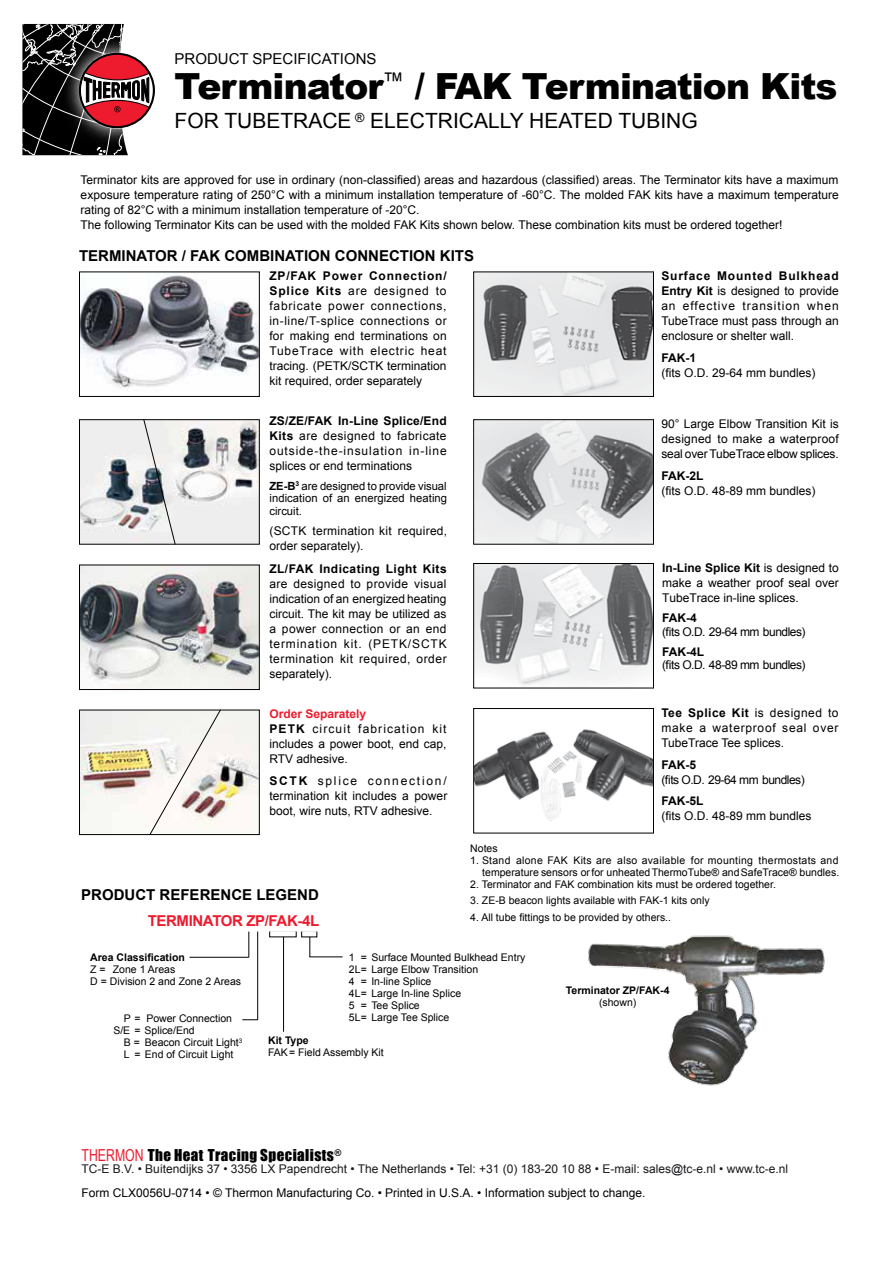
<style>
.page{position:relative;width:893px;height:1263px;background:#fff}
.page>*{position:absolute;margin:0;border:0;box-sizing:border-box;transform-origin:0 0}
.t1{font:900 36px "Arial";letter-spacing:-.025em;color:#000}
.t2{font:21px "Arial";color:#000}
.t3{font:700 15px "Arial";color:#000}
.t4{font:15px "Impact";letter-spacing:.03em;color:#000}
.t5{font:15px "Arial";color:#000}
.t6{font:700 15px "Arial";letter-spacing:-.025em;color:#ed1b2e}
.t7{font:12px/15px "Arial";color:#000;text-align:justify}
.t8{font:12px "Arial";color:#19171b}
.t9{font:12px "Arial";letter-spacing:-.04em;color:#000}
.t10{font:700 12px "Arial";letter-spacing:.035em;color:#000}
.t11{font:12px/15px "Arial";letter-spacing:.02em;color:#000}
.t12{font:11.25px/12.8px "Arial";letter-spacing:.005em;color:#000;text-align:justify}
.t13{font:10.5px/12px "Arial";color:#000}
.t14{font:700 10.5px "Arial";color:#000}
.s1{font-weight:700}
.s2{font-weight:700;color:#ed1b2e}
.s3{font-family:"Arial Narrow";font-size:16.5px;color:#ed1b2e}
</style>
<div class="page">
<svg style="left:22px;top:24px;width:133px;height:131px"></svg>
<div style="left:79px;top:53px;width:76px;height:75px;border:2px solid #000;border-radius:50%"></div>
<img style="left:588px;top:935px;width:237px;height:151px">
<img style="left:475px;top:274px;width:177px;height:121px">
<div style="left:473px;top:272px;width:181px;height:125px;border:1px solid #000"></div>
<img style="left:81px;top:274px;width:177px;height:114px">
<div style="left:79px;top:272px;width:181px;height:125px;border:1px solid #000"></div>
<img style="left:475px;top:421px;width:177px;height:122px">
<div style="left:473px;top:419px;width:181px;height:126px;border:1px solid #000"></div>
<img style="left:81px;top:421px;width:177px;height:122px">
<div style="left:79px;top:419px;width:181px;height:126px;border:1px solid #000"></div>
<img style="left:475px;top:565px;width:177px;height:120px">
<div style="left:473px;top:563px;width:181px;height:125px;border:1px solid #000"></div>
<img style="left:81px;top:567px;width:177px;height:121px">
<div style="left:79px;top:565px;width:181px;height:125px;border:1px solid #000"></div>
<img style="left:475px;top:729px;width:177px;height:92px">
<div style="left:473px;top:708px;width:181px;height:125px;border:1px solid #000"></div>
<img style="left:81px;top:712px;width:177px;height:121px">
<div style="left:79px;top:710px;width:181px;height:125px;border:1px solid #000"></div>
<svg style="left:149px;top:709px;width:72px;height:126px"></svg>
<svg style="left:283px;top:937px;width:1px;height:95px"></svg>
<svg style="left:269px;top:930px;width:28px;height:7px"></svg>
<svg style="left:189px;top:931px;width:69px;height:90px"></svg>
<svg style="left:309px;top:931px;width:34px;height:27px"></svg>
<svg style="left:301px;top:930px;width:16px;height:7px"></svg>
<hr style="left:233px;top:928px;width:95px;height:3px;background:#fff">
<svg style="left:143px;top:419px;width:33px;height:126px"></svg>
<p class="t5" style="left:175px;top:50px;width:203px">PRODUCT SPECIFICATIONS</p>
<h1 class="t1" style="left:175px;top:59px;width:664px">Terminator<sup>™</sup> / FAK Termination Kits</h1>
<h2 class="t2" style="left:175px;top:109px;width:525px">FOR TUBETRACE <sup>®</sup> ELECTRICALLY HEATED TUBING</h2>
<p class="t7" style="left:81px;top:172px;width:760px;text-align:left">Terminator kits are approved for use in ordinary (non-classified) areas and hazardous (classified) areas. The Terminator kits have a maximum exposure temperature rating of 250°C with a minimum installation temperature of -60°C. The molded FAK kits have a maximum temperature rating of 82°C with a minimum installation temperature of -20°C.<br>The following Terminator Kits can be used with the molded FAK Kits shown below. These combination kits must be ordered together!</p>
<p class="t3" style="left:79px;top:248px;width:396px">TERMINATOR / FAK COMBINATION CONNECTION KITS</p>
<p class="t7" style="left:269px;top:269px;width:179px"><span class="s1">ZP/FAK Power Connection/ Splice Kits</span> are designed to fabricate power connections, in-line/T-splice connections or for making end terminations on TubeTrace with electric heat tracing. (PETK/SCTK termination kit required, order separately</p>
<p class="t7" style="left:269px;top:413px;width:179px"><span class="s1">ZS/ZE/FAK In-Line Splice/End Kits</span> are designed to fabricate outside-the-insulation in-line splices or end terminations</p>
<p class="t12" style="left:269px;top:479px;width:179px"><span class="s1">ZE-B</span><sup>3</sup> are designed to provide visual indication of an energized heating circuit.</p>
<p class="t11" style="left:269px;top:523px;width:179px">(SCTK termination kit required, order separately).</p>
<p class="t10" style="left:269px;top:562px;width:179px">ZL/FAK Indicating Light Kits</p>
<p class="t7" style="left:269px;top:577px;width:179px">are designed to provide visual indication of an energized heating circuit. The kit may be utilized as a power connection or an end termination kit. (PETK/SCTK termination kit required, order separately).</p>
<p class="t7" style="left:269px;top:707px;width:179px;text-align:left"><span class="s2">Order Separately<br></span><span class="s1">PETK</span> circuit fabrication kit includes a power boot, end cap,<br>RTV adhesive.</p>
<p class="t7" style="left:269px;top:773px;width:179px"><span class="s1">SCTK</span> splice connection/ termination kit includes a power boot, wire nuts, RTV adhesive.</p>
<p class="t7" style="left:661px;top:269px;width:179px"><span class="s1">Surface Mounted Bulkhead Entry Kit</span> is designed to provide an effective transition when TubeTrace must pass through an enclosure or shelter wall.</p>
<p class="t10" style="left:661px;top:351px;width:36px">FAK-1</p>
<p class="t7" style="left:661px;top:365px;width:156px">(fits O.D. 29-64 mm bundles)</p>
<p class="t7" style="left:661px;top:416px;width:179px">90° Large Elbow Transition Kit is designed to make a waterproof seal over TubeTrace elbow splices.</p>
<p class="t10" style="left:661px;top:469px;width:44px">FAK-2L</p>
<p class="t7" style="left:661px;top:483px;width:156px">(fits O.D. 48-89 mm bundles)</p>
<p class="t7" style="left:662px;top:560px;width:178px"><span class="s1">In-Line Splice Kit</span> is designed to make a weather proof seal over TubeTrace in-line splices.</p>
<p class="t10" style="left:662px;top:611px;width:36px">FAK-4</p>
<p class="t9" style="left:662px;top:625px;width:145px">(fits O.D. 29-64 mm bundles)</p>
<p class="t10" style="left:662px;top:645px;width:44px">FAK-4L</p>
<p class="t9" style="left:662px;top:658px;width:145px">(fits O.D. 48-89 mm bundles)</p>
<p class="t7" style="left:661px;top:705px;width:179px"><span class="s1">Tee Splice Kit</span> is designed to make a waterproof seal over TubeTrace Tee splices.</p>
<p class="t10" style="left:661px;top:758px;width:36px">FAK-5</p>
<p class="t9" style="left:661px;top:773px;width:145px">(fits O.D. 29-64 mm bundles)</p>
<p class="t10" style="left:661px;top:794px;width:44px">FAK-5L</p>
<p class="t7" style="left:661px;top:809px;width:152px">(fits O.D. 48-89 mm bundles</p>
<p class="t3" style="left:81px;top:886px;width:239px">PRODUCT REFERENCE LEGEND</p>
<p class="t6" style="left:148px;top:912px;width:173px">TERMINATOR ZP/FAK-4L</p>
<p class="t13" style="left:470px;top:842px;width:29px">Notes</p>
<p class="t13" style="left:470px;top:854px;width:370px;text-align:right">1. Stand alone FAK Kits are also available for mounting thermostats and temperature sensors orfor unheatedThermoTube® andSafeTrace® bundles.</p>
<p class="t13" style="left:470px;top:878px;width:307px">2. Terminator and FAK combination kits must be ordered together.</p>
<p class="t13" style="left:470px;top:895px;width:241px">3. ZE-B beacon lights available with FAK-1 kits only</p>
<p class="t13" style="left:470px;top:911px;width:202px">4. All tube fittings to be provided by others..</p>
<p class="t14" style="left:90px;top:951px;width:96px">Area Classification</p>
<p class="t13" style="left:90px;top:963px;width:152px">Z = Zone 1 Areas<br>D = Division 2 and Zone 2 Areas</p>
<p class="t13" style="left:113px;top:1012px;width:120px;text-indent:10px">P = Power Connection<br>S/E = Splice/End</p>
<p class="t13" style="left:124px;top:1036px;width:120px">B = Beacon Circuit Light<sup>3<br></sup>L = End of Circuit Light</p>
<p class="t13" style="left:349px;top:951px;width:178px">1 = Surface Mounted Bulkhead Entry<br>2L= Large Elbow Transition<br>4 = In-line Splice<br>4L= Large In-line Splice<br>5 = Tee Splice<br>5L= Large Tee Splice</p>
<p class="t14" style="left:268px;top:1035px;width:42px">Kit Type</p>
<p class="t13" style="left:268px;top:1047px;width:117px">FAK= Field Assembly Kit</p>
<p class="t14" style="left:566px;top:984px;width:105px">Terminator ZP/FAK-4</p>
<p class="t13" style="left:599px;top:996px;width:39px">(shown)</p>
<p class="t4" style="left:82px;top:1146px;width:261px"><span class="s3">THERMON</span> The Heat Tracing Specialists<sup>®</sup></p>
<p class="t8" style="left:82px;top:1162px;width:708px">TC-E B.V. • Buitendĳks 37 • 3356 LX Papendrecht • The Netherlands • Tel: +31 (0) 183-20 10 88 • E-mail: sales@tc-e.nl • www.tc-e.nl</p>
<p class="t7" style="left:82px;top:1185px;width:565px">Form CLX0056U-0714 • © Thermon Manufacturing Co. • Printed in U.S.A. • Information subject to change.</p>
</div>
